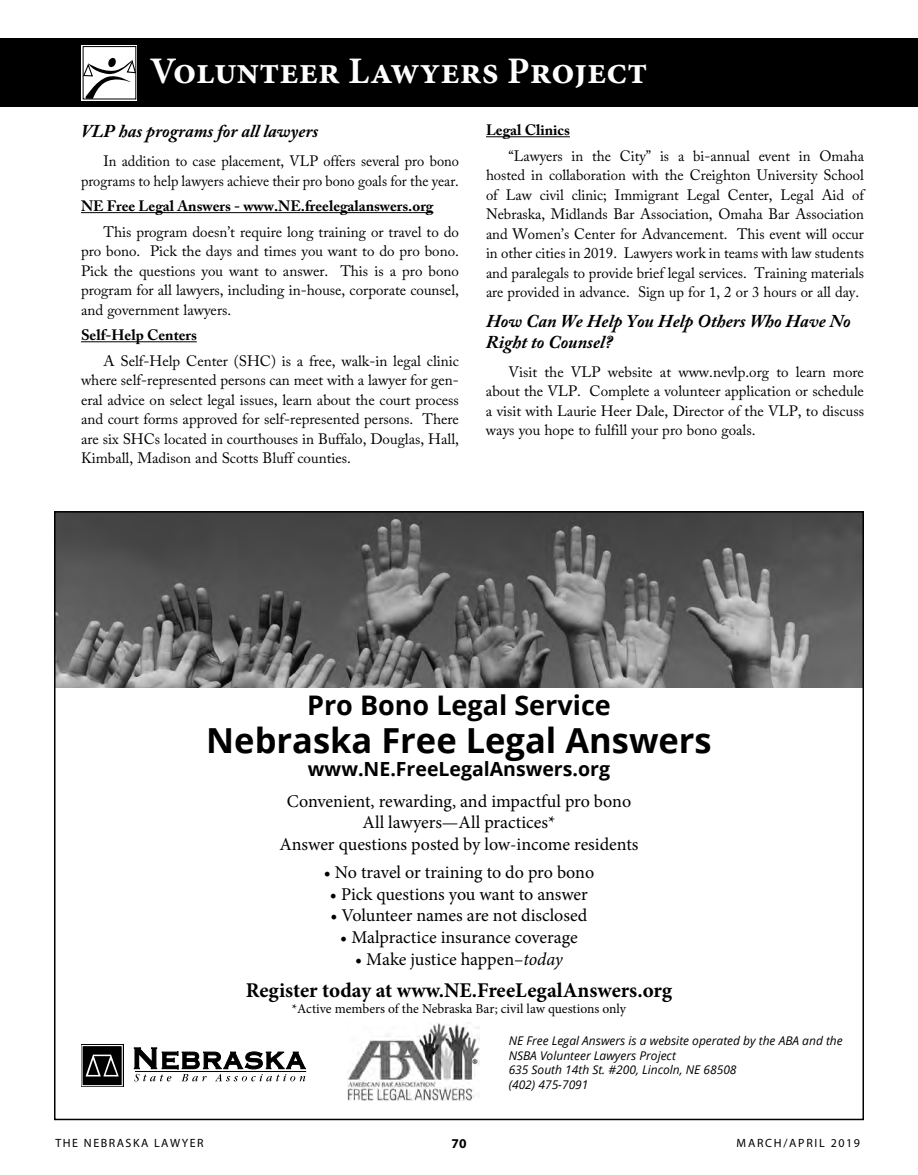
<style>
.page{position:relative;width:918px;height:1175px;background:#fff}
.page>*{position:absolute;margin:0;border:0;box-sizing:border-box;transform-origin:0 0}
.t1{font:700 37.5px "Minion Pro";color:#fff}
.t2{font:700 34.5px "Open Sans";color:#000}
.t3{font:700 27px "Open Sans";color:#000}
.t4{font:700 21px "Minion Pro";color:#000}
.t5{font:700 19.5px "Open Sans";color:#000}
.t6{font:18px/21.6px "Minion Pro";color:#000;text-align:center}
.t7{font:italic 700 18px/21px "Adobe Caslon Pro";color:#000}
.t8{font:15px/19.5px "Adobe Caslon Pro";color:#000;text-align:justify}
.t9{font:15px/19.5px "Adobe Caslon Pro";color:#000;text-align:right;scale:.96 1}
.t10{font:700 15px "Adobe Caslon Pro";color:#000}
.t11{font:13.5px "Minion Pro";letter-spacing:-.005em;color:#000}
.t12{font:700 13.5px "Myriad Pro";color:#000}
.t13{font:italic 12px/14.4px "Open Sans";color:#000}
.t14{font:12px "Myriad Pro";letter-spacing:.125em;color:#000}
.t15{font:12px "Myriad Pro";letter-spacing:.145em;color:#000}
.s1{font-style:italic}
</style>
<div class="page">
<hr style="left:81px;top:212px;width:352px;height:1px;background:#000">
<hr style="left:81px;top:341px;width:116px;height:1px;background:#000">
<div style="left:0;top:38px;width:918px;height:69px;background:#000"></div>
<div style="left:82px;top:45px;width:55px;height:55px;background:#fff"></div>
<svg style="left:82px;top:57px;width:55px;height:42px"></svg>
<div style="left:83px;top:46px;width:53px;height:53px;border:1px solid #000"></div>
<hr style="left:486px;top:136px;width:84px;height:1px;background:#000">
<img style="left:57px;top:514px;width:804px;height:173px">
<img style="left:348px;top:1022px;width:132px;height:78px">
<svg style="left:133px;top:1047px;width:173px;height:34px"></svg>
<svg style="left:81px;top:1044px;width:43px;height:43px"></svg>
<div style="left:81px;top:1044px;width:42px;height:42px;background:#000"></div>
<div style="left:81px;top:1045px;width:42px;height:41px;border:1px solid #fff"></div>
<svg style="left:86px;top:1054px;width:33px;height:22px"></svg>
<hr style="left:135px;top:1071px;width:171px;height:1px;background:#000">
<h1 class="t1" style="left:150px;top:44px;width:499px">Volunteer Lawyers Project</h1>
<p class="t10" style="left:486px;top:121px;width:85px">Legal Clinics</p>
<p class="t8" style="left:486px;top:146px;width:380px;text-indent:22px">“Lawyers in the City” is a bi-annual event in Omaha hosted in collaboration with the Creighton University School of Law civil clinic; Immigrant Legal Center, Legal Aid of Nebraska, Midlands Bar Association, Omaha Bar Association and Women’s Center for Advancement. This event will occur in other cities in 2019. Lawyers work in teams with law students and paralegals to provide brief legal services. Training materials are provided in advance. Sign up for 1, 2 or 3 hours or all day.</p>
<p class="t7" style="left:486px;top:311px;width:366px">How Can We Help You Help Others Who Have No<br>Right to Counsel?</p>
<p class="t8" style="left:486px;top:362px;width:380px;text-indent:22px">Visit the VLP website at www.nevlp.org to learn more about the VLP. Complete a volunteer application or schedule a visit with Laurie Heer Dale, Director of the VLP, to discuss ways you hope to fulfill your pro bono goals.</p>
<p class="t7" style="left:81px;top:121px;width:239px">VLP has programs for all lawyers</p>
<p class="t9" style="left:81px;top:151px;width:395px">In addition to case placement, VLP offers several pro bono programs to help lawyers achieve their pro bono goals for the year.</p>
<p class="t10" style="left:81px;top:197px;width:354px">NE Free Legal Answers - www.NE.freelegalanswers.org</p>
<p class="t8" style="left:81px;top:222px;width:380px;text-indent:22px">This program doesn’t require long training or travel to do pro bono. Pick the days and times you want to do pro bono.<br>Pick the questions you want to answer. This is a pro bono program for all lawyers, including in-house, corporate counsel, and government lawyers.</p>
<p class="t10" style="left:81px;top:326px;width:117px">Self-Help Centers</p>
<p class="t8" style="left:81px;top:351px;width:380px;text-indent:22px">A Self-Help Center (SHC) is a free, walk-in legal clinic where self-represented persons can meet with a lawyer for gen&shy;eral advice on select legal issues, learn about the court process and court forms approved for self-represented persons. There are six SHCs located in courthouses in Buffalo, Douglas, Hall, Kimball, Madison and Scotts Bluff counties.</p>
<h3 class="t3" style="left:307px;top:686px;width:305px">Pro Bono Legal Service</h3>
<h2 class="t2" style="left:206px;top:716px;width:507px">Nebraska Free Legal Answers</h2>
<h3 class="t5" style="left:308px;top:755px;width:304px">www.NE.FreeLegalAnswers.org</h3>
<p class="t6" style="left:279px;top:790px;width:361px">Convenient, rewarding, and impactful pro bono<br>All lawyers—All practices*<br>Answer questions posted by low-income residents</p>
<p class="t6" style="left:324px;top:861px;width:272px">• No travel or training to do pro bono</p>
<p class="t6" style="left:330px;top:883px;width:260px">• Pick questions you want to answer</p>
<p class="t6" style="left:330px;top:905px;width:259px">• Volunteer names are not disclosed</p>
<p class="t6" style="left:340px;top:926px;width:239px">• Malpractice insurance coverage</p>
<p class="t6" style="left:355px;top:948px;width:209px">• Make justice happen–<span class="s1">today</span></p>
<h3 class="t4" style="left:246px;top:975px;width:428px">Register today at www.NE.FreeLegalAnswers.org</h3>
<p class="t11" style="left:292px;top:999px;width:336px">*Active members of the Nebraska Bar; civil law questions only</p>
<p class="t13" style="left:509px;top:1033px;width:336px">NE Free Legal Answers is a website operated by the ABA and the NSBA Volunteer Lawyers Project<br>635 South 14th St. #200, Lincoln, NE 68508<br>(402) 475-7091</p>
<p class="t6" style="left:472px;top:1054px;width:7px">®</p>
<p class="t14" style="left:56px;top:1135px;width:150px">THE NEBRASKA LAWYER</p>
<p class="t12" style="left:452px;top:1134px;width:16px">70</p>
<p class="t15" style="left:737px;top:1135px;width:125px">MARCH/APRIL 2019</p>
</div>
